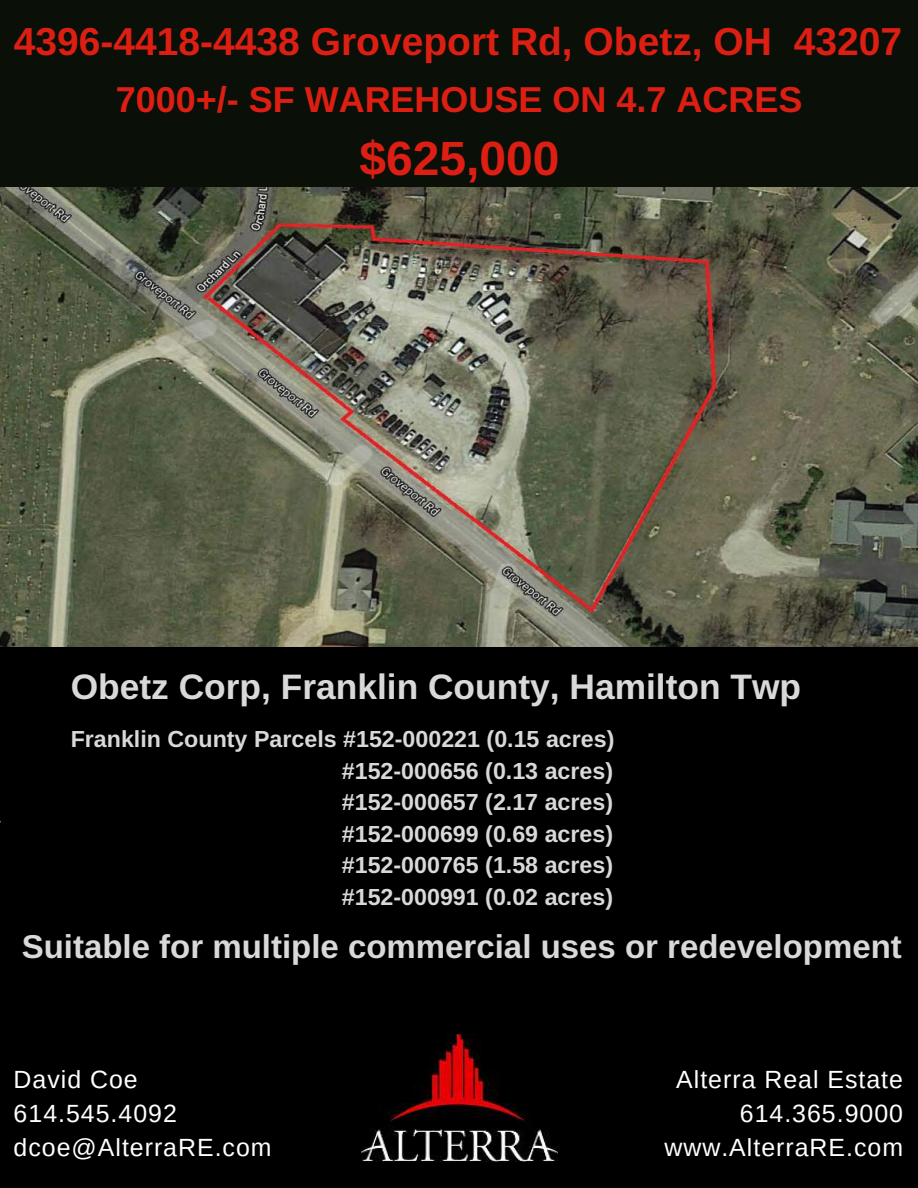
<style>
.page{position:relative;width:918px;height:1188px;background:#000}
.page>*{position:absolute;margin:0;border:0;box-sizing:border-box;transform-origin:0 0}
.t1{font:700 48px "Arimo";color:#dd1f13}
.t2{font:700 39px "Arimo";color:#dd1f13}
.t3{font:700 36px "Arimo";color:#dd1f13}
.t4{font:700 35.4px "Arimo";color:#d9d9d9}
.t5{font:700 33px "Arimo";color:#d9d9d9}
.t6{font:24.9px/33.8px "Arimo";letter-spacing:.04em;color:#fff}
.t7{font:700 23.25px/31.5px "Arimo";color:#d9d9d9;text-align:justify}
</style>
<div class="page">
<div style="left:0;top:0;width:918px;height:207px;background:#0b1109"></div>
<img style="left:0;top:188px;width:918px;height:459px">
<img style="left:362px;top:1035px;width:196px;height:127px">
<h2 class="t2" style="left:14px;top:20px;width:890px">4396-4418-4438 Groveport Rd, Obetz, OH 43207</h2>
<h3 class="t3" style="left:116px;top:79px;width:688px">7000+/- SF WAREHOUSE ON 4.7 ACRES</h3>
<h1 class="t1" style="left:359px;top:132px;width:202px">$625,000</h1>
<h3 class="t4" style="left:71px;top:667px;width:732px">Obetz Corp, Franklin County, Hamilton Twp</h3>
<p class="t7" style="left:342px;top:724px;width:274px;text-indent:-271px">Franklin County Parcels #152-000221 (0.15 acres) #152-000656 (0.13 acres) #152-000657 (2.17 acres) #152-000699 (0.69 acres) #152-000765 (1.58 acres) #152-000991 (0.02 acres)</p>
<h3 class="t5" style="left:22px;top:929px;width:882px">Suitable for multiple commercial uses or redevelopment</h3>
<p class="t6" style="left:14px;top:1063px;width:260px">David Coe<br>614.545.4092 dcoe@AlterraRE.com</p>
<p class="t6" style="left:664px;top:1063px;width:240px;text-align:right">Alterra Real Estate<br>614.365.9000 www.AlterraRE.com</p>
</div>
